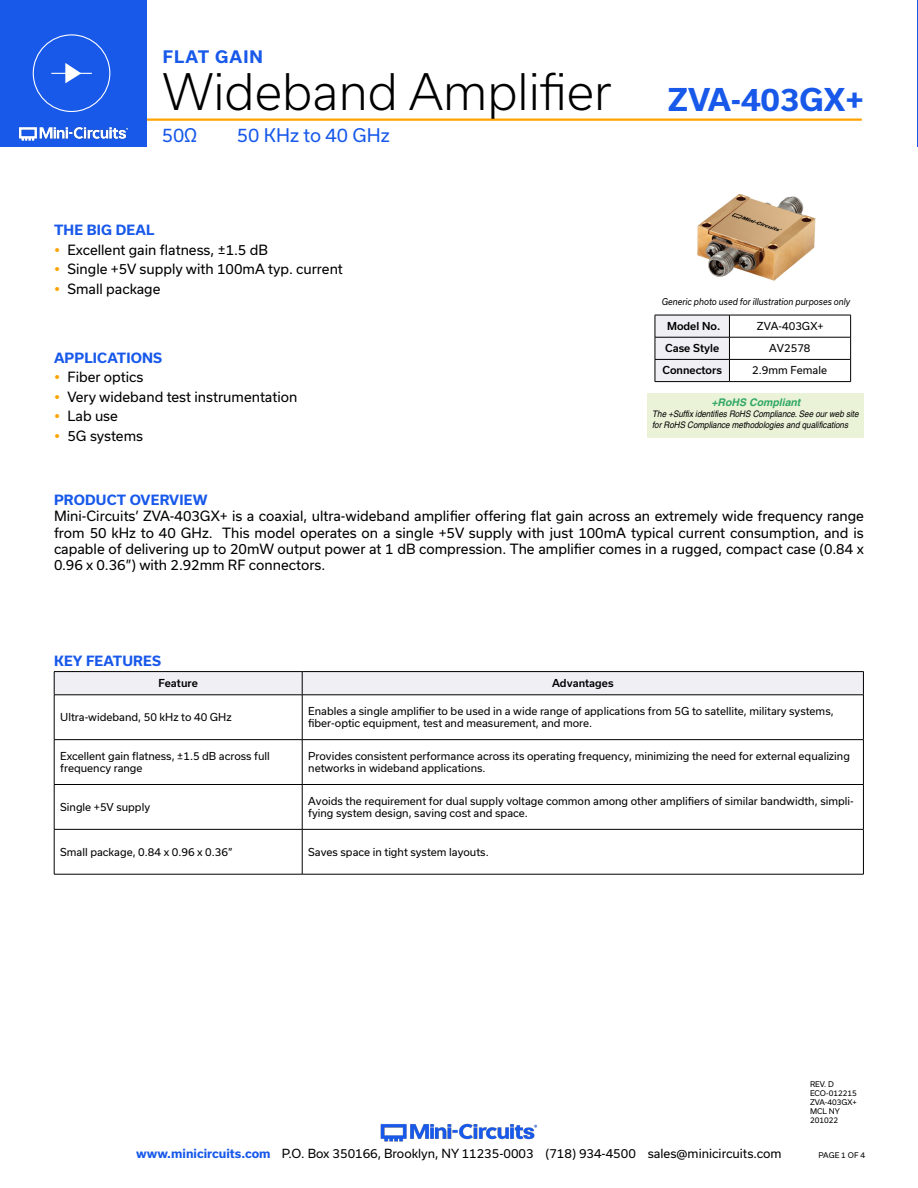
<style>
.page{position:relative;width:918px;height:1188px;background:#fff}
.page>*{position:absolute;margin:0;border:0;box-sizing:border-box;transform-origin:0 0}
.t1{font:300 48px "Usual";color:#000}
.t2{font:700 30px "Usual";color:#1859ea}
.Frequency{font:18px "Usual";color:#1859ea}
.t3{font:700 16.5px "Usual";letter-spacing:.065em;color:#1859ea}
.Regular_Copy{font:13.5px/16.2px "Usual";color:#000;text-align:justify}
.Blue_Headers{font:700 13.5px "Usual";letter-spacing:.015em;color:#1859ea}
.t4{font:12px "Usual";color:#000}
.Table_Body_Left_Just{font:10.5px/12.6px "Usual";color:#000}
.Table_Header_Center{font:500 10.5px "Usual";color:#000}
.t5{font:italic 700 10.5px "Helvetica";color:rgb(0 148 68/.8)}
.t6{font:italic 9px/10.8px "Helvetica";letter-spacing:-.005em;color:#000;scale:.9 1}
.t7{font:italic 9px "Usual";color:#000;scale:.9 1}
.Revision{font:7.5px "Usual";color:#000}
.s1{font-weight:700;color:#1859ea}
</style>
<div class="page">
<img style="left:380px;top:1123px;width:158px;height:19px">
<hr style="left:129px;top:118px;width:733px;height:3px;background:#ffa300">
<div style="left:0;top:0;width:147px;height:147px;background:#1859ea"></div>
<hr style="left:917px;top:0;width:1px;height:147px;background:#1859ea">
<img style="left:18px;top:126px;width:111px;height:15px">
<div style="left:33px;top:34px;width:77px;height:78px;border:1px solid #fff;border-radius:50%"></div>
<hr style="left:51px;top:73px;width:41px;height:1px;background:#fff">
<svg style="left:65px;top:63px;width:16px;height:20px"></svg>
<img style="left:697px;top:194px;width:119px;height:87px">
<hr style="left:54px;top:671px;width:248px;height:1px;background:#000">
<hr style="left:302px;top:671px;width:562px;height:1px;background:#000">
<svg style="left:54px;top:672px;width:810px;height:23px"></svg>
<hr style="left:54px;top:695px;width:248px;height:1px;background:#000">
<hr style="left:54px;top:695px;width:1px;height:44px;background:#000">
<hr style="left:302px;top:695px;width:562px;height:1px;background:#000">
<hr style="left:302px;top:695px;width:1px;height:44px;background:#000">
<hr style="left:863px;top:695px;width:1px;height:44px;background:#000">
<hr style="left:54px;top:739px;width:248px;height:1px;background:#000">
<hr style="left:54px;top:740px;width:1px;height:44px;background:#000">
<hr style="left:302px;top:739px;width:562px;height:1px;background:#000">
<hr style="left:302px;top:740px;width:1px;height:44px;background:#000">
<hr style="left:863px;top:740px;width:1px;height:44px;background:#000">
<hr style="left:54px;top:784px;width:248px;height:1px;background:#000">
<hr style="left:54px;top:785px;width:1px;height:44px;background:#000">
<hr style="left:302px;top:784px;width:562px;height:1px;background:#000">
<hr style="left:302px;top:785px;width:1px;height:44px;background:#000">
<hr style="left:863px;top:785px;width:1px;height:44px;background:#000">
<hr style="left:54px;top:829px;width:248px;height:1px;background:#000">
<hr style="left:54px;top:830px;width:1px;height:44px;background:#000">
<hr style="left:302px;top:829px;width:562px;height:1px;background:#000">
<hr style="left:302px;top:830px;width:1px;height:44px;background:#000">
<hr style="left:863px;top:830px;width:1px;height:44px;background:#000">
<hr style="left:54px;top:874px;width:248px;height:1px;background:#000">
<hr style="left:302px;top:874px;width:562px;height:1px;background:#000">
<div style="left:648px;top:393px;width:216px;height:45px;background:#eaf2d8"></div>
<hr style="left:729px;top:315px;width:122px;height:1px;background:#000">
<hr style="left:729px;top:337px;width:121px;height:1px;background:#000">
<hr style="left:729px;top:359px;width:121px;height:1px;background:#000">
<svg style="left:655px;top:315px;width:75px;height:66px"></svg>
<hr style="left:655px;top:381px;width:74px;height:1px;background:#000">
<hr style="left:729px;top:381px;width:122px;height:1px;background:#000">
<svg style="left:850px;top:315px;width:1px;height:66px"></svg>
<h3 class="t3" style="left:163px;top:48px;width:101px">FLAT GAIN</h3>
<h1 class="t1" style="left:163px;top:64px;width:451px">Wideband Amplifier</h1>
<p class="Frequency" style="left:162px;top:124px;width:37px">50Ω</p>
<p class="Frequency" style="left:237px;top:124px;width:154px">50 KHz to 40 GHz</p>
<p class="Blue_Headers" style="left:54px;top:222px;width:102px">THE BIG DEAL</p>
<p class="Regular_Copy" style="left:68px;top:241px;width:202px">Excellent gain flatness, ±1.5 dB</p>
<p class="Regular_Copy" style="left:68px;top:261px;width:277px">Single +5V supply with 100mA typ. current</p>
<p class="Regular_Copy" style="left:68px;top:280px;width:95px">Small package</p>
<p class="Blue_Headers" style="left:54px;top:350px;width:110px">APPLICATIONS</p>
<p class="Regular_Copy" style="left:68px;top:369px;width:77px">Fiber optics</p>
<p class="Regular_Copy" style="left:68px;top:389px;width:231px">Very wideband test instrumentation</p>
<p class="Regular_Copy" style="left:68px;top:408px;width:52px">Lab use</p>
<p class="Regular_Copy" style="left:68px;top:428px;width:77px">5G systems</p>
<h2 class="t2" style="left:668px;top:82px;width:198px">ZVA-403GX+</h2>
<p class="t7" style="left:662px;top:296px;width:211px">Generic photo used for illustration purposes only</p>
<p class="Table_Header_Center" style="left:667px;top:320px;width:55px">Model No.</p>
<p class="Table_Body_Left_Just" style="left:757px;top:320px;width:68px">ZVA-403GX+</p>
<p class="Table_Header_Center" style="left:665px;top:342px;width:55px">Case Style</p>
<p class="Table_Body_Left_Just" style="left:769px;top:342px;width:43px">AV2578</p>
<p class="Table_Header_Center" style="left:663px;top:364px;width:61px">Connectors</p>
<p class="Table_Body_Left_Just" style="left:752px;top:364px;width:76px">2.9mm Female</p>
<p class="t5" style="left:711px;top:396px;width:90px">+RoHS Compliant</p>
<p class="t6" style="left:652px;top:408px;width:231px">The +Suffix identifies RoHS Compliance. See our web site for RoHS Compliance methodologies and qualifications</p>
<p class="Blue_Headers" style="left:54px;top:492px;width:155px">PRODUCT OVERVIEW</p>
<p class="Regular_Copy" style="left:54px;top:508px;width:812px">Mini-Circuits’ ZVA-403GX+ is a coaxial, ultra-wideband amplifier offering flat gain across an extremely wide frequency range from 50 kHz to 40 GHz. This model operates on a single +5V supply with just 100mA typical current consumption, and is capable of delivering up to 20mW output power at 1 dB compression. The amplifier comes in a rugged, compact case (0.84 x 0.96 x 0.36”) with 2.92mm RF connectors.</p>
<p class="Blue_Headers" style="left:54px;top:653px;width:108px">KEY FEATURES</p>
<p class="Table_Header_Center" style="left:158px;top:677px;width:41px">Feature</p>
<p class="Table_Header_Center" style="left:552px;top:677px;width:63px">Advantages</p>
<p class="Table_Body_Left_Just" style="left:60px;top:711px;width:173px">Ultra-wideband, 50 kHz to 40 GHz</p>
<p class="Table_Body_Left_Just" style="left:308px;top:705px;width:527px">Enables a single amplifier to be used in a wide range of applications from 5G to satellite, military systems, fiber-optic equipment, test and measurement, and more.</p>
<p class="Table_Body_Left_Just" style="left:60px;top:749px;width:211px">Excellent gain flatness, ±1.5 dB across full frequency range</p>
<p class="Table_Body_Left_Just" style="left:308px;top:749px;width:543px">Provides consistent performance across its operating frequency, minimizing the need for external equalizing networks in wideband applications.</p>
<p class="Table_Body_Left_Just" style="left:60px;top:801px;width:91px">Single +5V supply</p>
<p class="Table_Body_Left_Just" style="left:308px;top:794px;width:547px">Avoids the requirement for dual supply voltage common among other amplifiers of similar bandwidth, simpli&shy;fying system design, saving cost and space.</p>
<p class="Table_Body_Left_Just" style="left:60px;top:845px;width:174px">Small package, 0.84 x 0.96 x 0.36”</p>
<p class="Table_Body_Left_Just" style="left:308px;top:845px;width:182px">Saves space in tight system layouts.</p>
<p class="Revision" style="left:810px;top:1080px;width:26px">REV. D</p>
<p class="Revision" style="left:810px;top:1089px;width:48px">ECO-012215</p>
<p class="Revision" style="left:810px;top:1098px;width:48px">ZVA-403GX+</p>
<p class="Revision" style="left:810px;top:1107px;width:31px">MCL NY</p>
<p class="Revision" style="left:810px;top:1116px;width:30px">201022</p>
<p class="t4" style="left:136px;top:1146px;width:647px"><span class="s1">www.minicircuits.com</span> P.O. Box 350166, Brooklyn, NY 11235-0003 (718) 934-4500 sales@minicircuits.com</p>
<p class="Revision" style="left:819px;top:1151px;width:48px">PAGE 1 OF 4</p>
</div>
